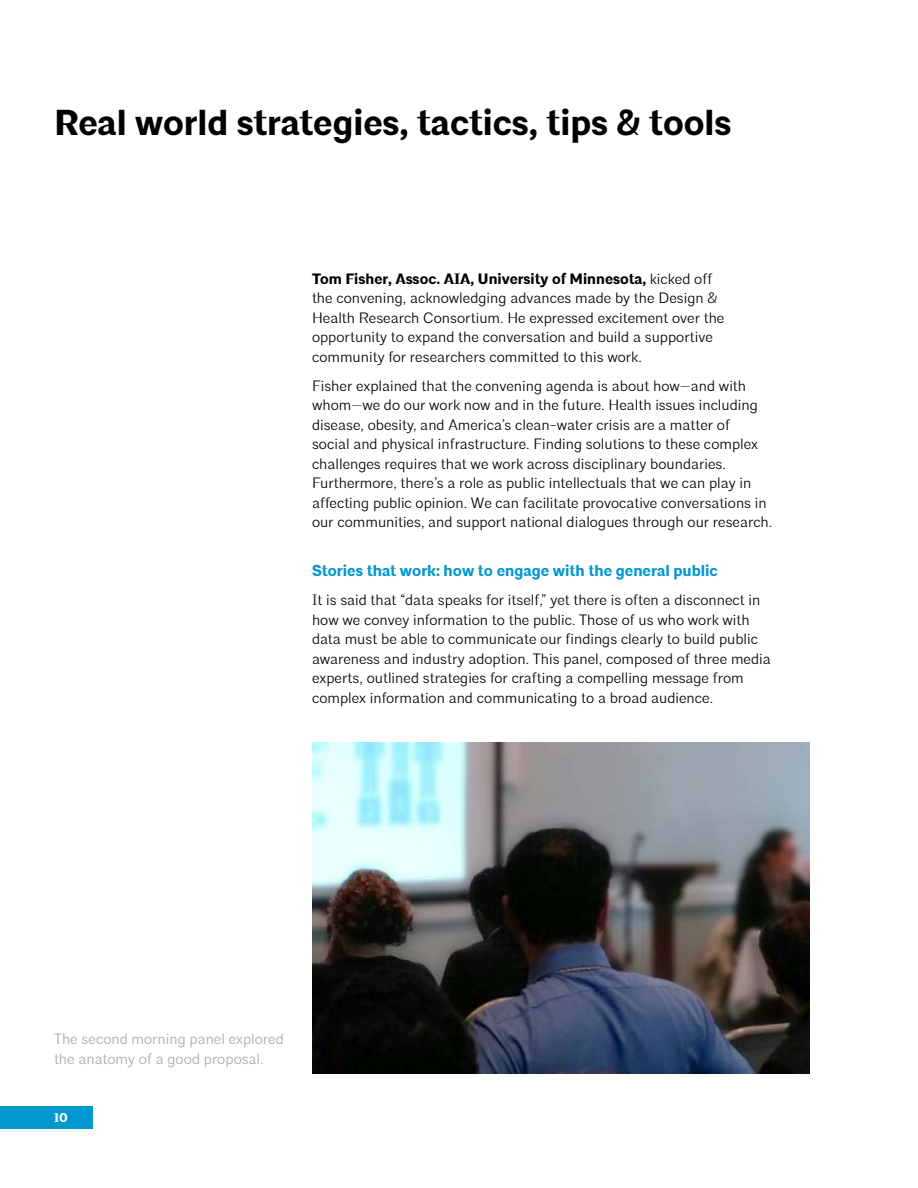
<style>
.page{position:relative;width:918px;height:1188px;background:#fff}
.page>*{position:absolute;margin:0;border:0;box-sizing:border-box;transform-origin:0 0}
.t1{font:700 36px "Architype";color:#000}
.t2{font:700 15.75px "Architype";color:#0098cf}
.t3{font:300 15px/19.5px "Architype";color:#000}
.t4{font:300 15px/19.5px "Architype";color:#a7a9ac}
.t5{font:700 12.75px "Architype";color:#fff}
.s1{font-weight:700}
</style>
<div class="page">
<div style="left:0;top:1106px;width:93px;height:23px;background:#0098cf"></div>
<img style="left:312px;top:742px;width:498px;height:332px">
<h1 class="t1" style="left:54px;top:101px;width:679px">Real world strategies, tactics, tips &amp; tools</h1>
<p class="t3" style="left:312px;top:269px;width:414px"><span class="s1">Tom Fisher, Assoc. AIA, University of Minnesota,</span> kicked off the convening, acknowledging advances made by the Design &amp; Health Research Consortium. He expressed excitement over the opportunity to expand the conversation and build a supportive community for researchers committed to this work.</p>
<p class="t3" style="left:312px;top:376px;width:462px">Fisher explained that the convening agenda is about how—and with whom—we do our work now and in the future. Health issues including disease, obesity, and America’s clean-water crisis are a matter of<br>social and physical infrastructure. Finding solutions to these complex challenges requires that we work across disciplinary boundaries.<br>Furthermore, there’s a role as public intellectuals that we can play in affecting public opinion. We can facilitate provocative conversations in our communities, and support national dialogues through our research.</p>
<p class="t2" style="left:312px;top:561px;width:407px">Stories that work: how to engage with the general public</p>
<p class="t3" style="left:312px;top:591px;width:460px">It is said that “data speaks for itself,” yet there is often a disconnect in how we convey information to the public. Those of us who work with data must be able to communicate our findings clearly to build public awareness and industry adoption. This panel, composed of three media experts, outlined strategies for crafting a compelling message from complex information and communicating to a broad audience.</p>
<p class="t4" style="left:54px;top:1029px;width:231px">The second morning panel explored the anatomy of a good proposal.</p>
<p class="t5" style="left:54px;top:1110px;width:15px">10</p>
</div>
